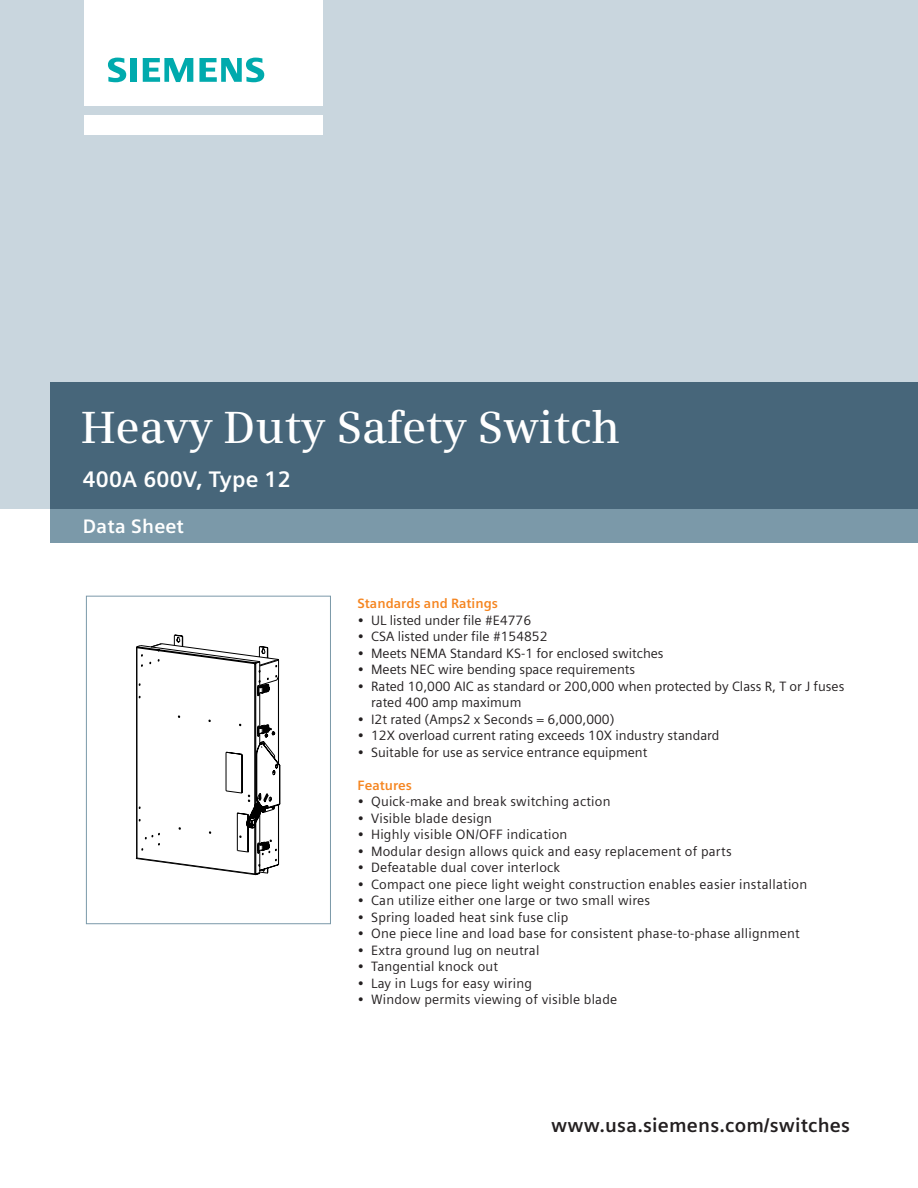
<style>
.page{position:relative;width:918px;height:1188px;background:#fff}
.page>*{position:absolute;margin:0;border:0;box-sizing:border-box;transform-origin:0 0}
._01__Headline__36pt{font:600 45px "Siemens Serif";color:#fff}
._01__Subline__15pt_6{font:700 22.5px "Siemens Sans OT";letter-spacing:.01em;color:#fff}
._03__URL_sector_clai{font:700 19.5px "Siemens Sans OT";letter-spacing:.01em;color:#231f20}
._02__URL_keyword__13{font:700 19.5px "Siemens Sans OT";letter-spacing:.01em;color:#fff}
.t1{font:13.5px/16.5px "Siemens Sans OT";letter-spacing:.015em;color:#231f20}
.t2{font:700 13.5px "Siemens Sans OT";color:#f58520}
</style>
<div class="page">
<div style="left:51px;top:509px;width:867px;height:34px;background:#7b99a9"></div>
<div style="left:0;top:0;width:918px;height:509px;background:#c9d6de"></div>
<div style="left:51px;top:383px;width:867px;height:126px;background:#47667a"></div>
<div style="left:85px;top:115px;width:238px;height:19px;background:#fff"></div>
<div style="left:85px;top:0;width:238px;height:106px;background:#fff"></div>
<svg style="left:108px;top:58px;width:18px;height:24px"></svg>
<div style="left:130px;top:58px;width:7px;height:24px;background:#00aaad"></div>
<svg style="left:143px;top:58px;width:50px;height:24px"></svg>
<svg style="left:199px;top:58px;width:65px;height:24px"></svg>
<svg style="left:136px;top:635px;width:144px;height:240px"></svg>
<div style="left:86px;top:596px;width:245px;height:328px;border:1px solid #7b99a9"></div>
<p class="_01__Headline__36pt" style="left:81px;top:401px;width:540px">Heavy Duty Safety Switch</p>
<p class="_01__Subline__15pt_6" style="left:83px;top:466px;width:210px">400A 600V, Type 12</p>
<p class="_02__URL_keyword__13" style="left:83px;top:515px;width:102px">Data Sheet</p>
<p class="t2" style="left:358px;top:596px;width:142px">Standards and Ratings</p>
<p class="t1" style="left:358px;top:612px;width:175px">• UL listed under file #E4776</p>
<p class="t1" style="left:358px;top:628px;width:191px">• CSA listed under file #154852</p>
<p class="t1" style="left:358px;top:645px;width:308px">• Meets NEMA Standard KS-1 for enclosed switches</p>
<p class="t1" style="left:358px;top:661px;width:279px">• Meets NEC wire bending space requirements</p>
<p class="t1" style="left:371px;top:678px;width:475px;text-indent:-14px">• Rated 10,000 AIC as standard or 200,000 when protected by Class R, T or J fuses rated 400 amp maximum</p>
<p class="t1" style="left:358px;top:711px;width:258px">• I2t rated (Amps2 x Seconds = 6,000,000)</p>
<p class="t1" style="left:358px;top:727px;width:363px">• 12X overload current rating exceeds 10X industry standard</p>
<p class="t1" style="left:358px;top:744px;width:291px">• Suitable for use as service entrance equipment</p>
<p class="t2" style="left:358px;top:777px;width:56px">Features</p>
<p class="t1" style="left:358px;top:793px;width:254px">• Quick-make and break switching action</p>
<p class="t1" style="left:358px;top:810px;width:136px">• Visible blade design</p>
<p class="t1" style="left:358px;top:826px;width:211px">• Highly visible ON/OFF indication</p>
<p class="t1" style="left:358px;top:843px;width:376px">• Modular design allows quick and easy replacement of parts</p>
<p class="t1" style="left:358px;top:859px;width:204px">• Defeatable dual cover interlock</p>
<p class="t1" style="left:358px;top:876px;width:451px">• Compact one piece light weight construction enables easier installation</p>
<p class="t1" style="left:358px;top:892px;width:294px">• Can utilize either one large or two small wires</p>
<p class="t1" style="left:358px;top:909px;width:212px">• Spring loaded heat sink fuse clip</p>
<p class="t1" style="left:358px;top:925px;width:444px">• One piece line and load base for consistent phase-to-phase allignment</p>
<p class="t1" style="left:358px;top:942px;width:183px">• Extra ground lug on neutral</p>
<p class="t1" style="left:358px;top:958px;width:142px">• Tangential knock out</p>
<p class="t1" style="left:358px;top:975px;width:176px">• Lay in Lugs for easy wiring</p>
<p class="t1" style="left:358px;top:991px;width:261px">• Window permits viewing of visible blade</p>
<p class="_03__URL_sector_clai" style="left:551px;top:1114px;width:300px">www.usa.siemens.com/switches</p>
</div>
